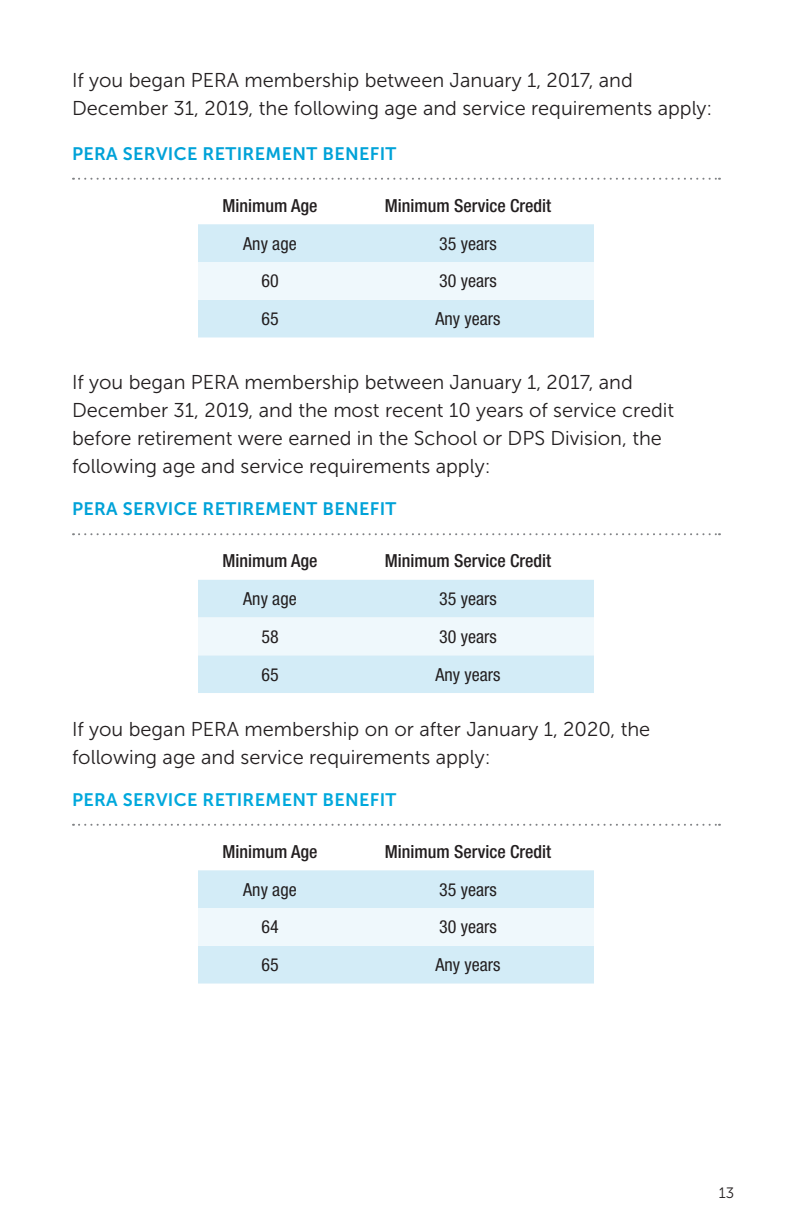
<style>
.page{position:relative;width:792px;height:1224px;background:#fff}
.page>*{position:absolute;margin:0;border:0;box-sizing:border-box;transform-origin:0 0}
.Body_Copy{font:20px/28px "Museo Sans 300";color:#231f20}
.EligibilityCharts{font:condensed 18px "Helvetica Neue LT Std";color:#231f20}
.EligibilityChartHead{font:500 condensed 18px "Helvetica Neue LT Std";color:#231f20}
.Chart_Title{font:18px "Museo Sans 700";letter-spacing:.02em;color:#00a2d8}
.Chart_Title-2{font:18px "Museo Sans 700";letter-spacing:.02em;color:#00a8dc}
.t1{font:15px "Museo Sans 300";color:#231f20}
</style>
<div class="page">
<svg style="left:73px;top:178px;width:647px;height:2px"></svg>
<svg style="left:73px;top:533px;width:647px;height:2px"></svg>
<svg style="left:73px;top:824px;width:647px;height:2px"></svg>
<div style="left:198px;top:224px;width:396px;height:113px;background:#d3ecf7"></div>
<div style="left:198px;top:262px;width:396px;height:38px;background:#eff8fc"></div>
<div style="left:198px;top:580px;width:396px;height:113px;background:#d3ecf7"></div>
<div style="left:198px;top:618px;width:396px;height:37px;background:#eff8fc"></div>
<div style="left:198px;top:870px;width:396px;height:114px;background:#d3ecf7"></div>
<div style="left:198px;top:908px;width:396px;height:38px;background:#eff8fc"></div>
<p class="Body_Copy" style="left:72px;top:66px;width:642px">If you began PERA membership between January 1, 2017, and<br>December 31, 2019, the following age and service requirements apply:</p>
<p class="Chart_Title" style="left:72px;top:143px;width:326px">PERA SERVICE RETIREMENT BENEFIT</p>
<p class="EligibilityChartHead" style="left:223px;top:195px;width:96px">Minimum Age</p>
<p class="EligibilityChartHead" style="left:385px;top:195px;width:168px">Minimum Service Credit</p>
<p class="EligibilityCharts" style="left:243px;top:233px;width:55px">Any age</p>
<p class="EligibilityCharts" style="left:439px;top:233px;width:59px">35 years</p>
<p class="EligibilityCharts" style="left:261px;top:271px;width:19px">60</p>
<p class="EligibilityCharts" style="left:439px;top:271px;width:59px">30 years</p>
<p class="EligibilityCharts" style="left:261px;top:308px;width:19px">65</p>
<p class="EligibilityCharts" style="left:435px;top:308px;width:67px">Any years</p>
<p class="Body_Copy" style="left:72px;top:368px;width:604px">If you began PERA membership between January 1, 2017, and December 31, 2019, and the most recent 10 years of service credit before retirement were earned in the School or DPS Division, the following age and service requirements apply:</p>
<p class="Chart_Title" style="left:72px;top:499px;width:326px">PERA SERVICE RETIREMENT BENEFIT</p>
<p class="EligibilityChartHead" style="left:223px;top:550px;width:96px">Minimum Age</p>
<p class="EligibilityChartHead" style="left:385px;top:550px;width:168px">Minimum Service Credit</p>
<p class="EligibilityCharts" style="left:243px;top:588px;width:55px">Any age</p>
<p class="EligibilityCharts" style="left:439px;top:588px;width:59px">35 years</p>
<p class="EligibilityCharts" style="left:261px;top:626px;width:19px">58</p>
<p class="EligibilityCharts" style="left:439px;top:626px;width:59px">30 years</p>
<p class="EligibilityCharts" style="left:261px;top:664px;width:19px">65</p>
<p class="EligibilityCharts" style="left:435px;top:664px;width:67px">Any years</p>
<p class="Body_Copy" style="left:72px;top:715px;width:580px">If you began PERA membership on or after January 1, 2020, the following age and service requirements apply:</p>
<p class="Chart_Title-2" style="left:72px;top:790px;width:326px">PERA SERVICE RETIREMENT BENEFIT</p>
<p class="EligibilityChartHead" style="left:223px;top:841px;width:96px">Minimum Age</p>
<p class="EligibilityChartHead" style="left:385px;top:841px;width:168px">Minimum Service Credit</p>
<p class="EligibilityCharts" style="left:243px;top:879px;width:55px">Any age</p>
<p class="EligibilityCharts" style="left:439px;top:879px;width:59px">35 years</p>
<p class="EligibilityCharts" style="left:261px;top:917px;width:19px">64</p>
<p class="EligibilityCharts" style="left:439px;top:917px;width:59px">30 years</p>
<p class="EligibilityCharts" style="left:261px;top:954px;width:19px">65</p>
<p class="EligibilityCharts" style="left:435px;top:954px;width:67px">Any years</p>
<p class="t1" style="left:719px;top:1184px;width:17px">13</p>
</div>
